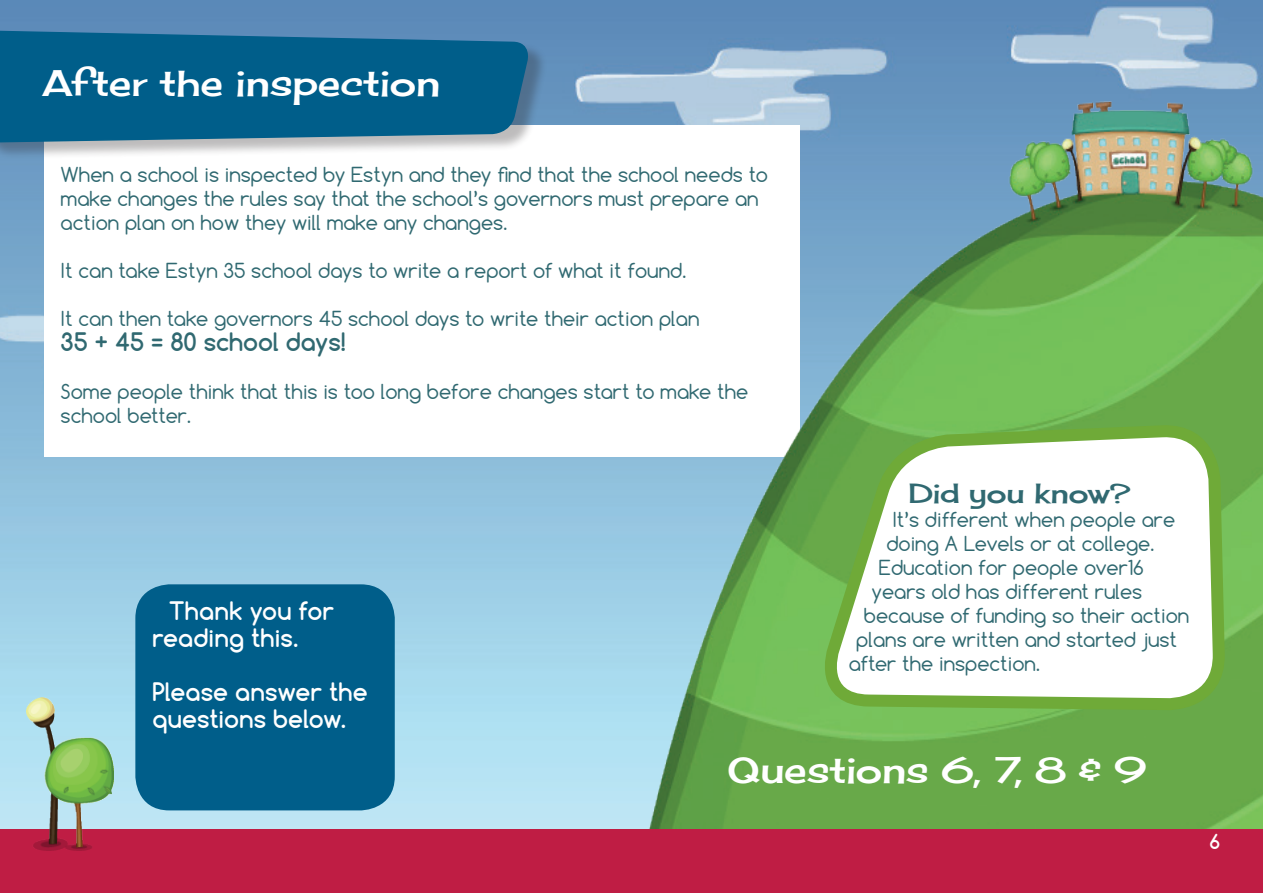
<style>
.page{position:relative;width:1263px;height:893px;background:#fff}
.page>*{position:absolute;margin:0;border:0;box-sizing:border-box;transform-origin:0 0}
.t1{font:36px "Cherry Cream Soda";color:#fff}
.t2{font:27px "Cherry Cream Soda";color:#306971}
.t3{font:700 24px/27px "Comfortaa";letter-spacing:.005em;color:#fff}
.t4{font:700 24px "Comfortaa";color:#306971}
.t5{font:19.5px/24px "Comfortaa";color:#306971}
.t6{font:700 19.5px "Comfortaa";color:#fff}
</style>
<div class="page">
<img style="left:0;top:0;width:576px;height:829px">
<div style="left:44px;top:125px;width:755px;height:332px;background:#fff"></div>
<img style="left:576px;top:0;width:687px;height:829px">
<svg style="left:818px;top:428px;width:408px;height:302px"></svg>
<div style="left:0;top:829px;width:1263px;height:64px;background:#bf1d44"></div>
<div style="left:135px;top:584px;width:260px;height:226px;background:#005e8a;border-radius:34px"></div>
<img style="left:27px;top:697px;width:87px;height:153px">
<div style="left:0;top:32px;width:547px;height:128px;background:#231f20;opacity:.3"></div>
<svg style="left:0;top:30px;width:531px;height:112px;background:#0e648f"></svg>
<h1 class="t1" style="left:42px;top:61px;width:399px">After the inspection</h1>
<p class="t5" style="left:61px;top:162px;width:709px">When a school is inspected by Estyn and they find that the school needs to make changes the rules say that the school’s governors must prepare an action plan on how they will make any changes.</p>
<p class="t5" style="left:61px;top:258px;width:627px">It can take Estyn 35 school days to write a report of what it found.</p>
<p class="t5" style="left:61px;top:306px;width:640px">It can then take governors 45 school days to write their action plan</p>
<p class="t4" style="left:61px;top:327px;width:286px">35 + 45 = 80 school days!</p>
<p class="t5" style="left:61px;top:380px;width:689px">Some people think that this is too long before changes start to make the school better.</p>
<p class="t3" style="left:152px;top:597px;width:183px;text-indent:16px">Thank you for reading this.</p>
<p class="t3" style="left:152px;top:678px;width:217px">Please answer the questions below.</p>
<h2 class="t2" style="left:909px;top:476px;width:223px">Did you know?</h2>
<p class="t5" style="left:892px;top:507px;width:284px">It’s different when people are</p>
<p class="t5" style="left:886px;top:531px;width:269px">doing A Levels or at college.</p>
<p class="t5" style="left:879px;top:555px;width:267px">Education for people over16</p>
<p class="t5" style="left:871px;top:579px;width:273px">years old has different rules</p>
<p class="t5" style="left:864px;top:603px;width:327px">because of funding so their action</p>
<p class="t5" style="left:856px;top:627px;width:322px">plans are written and started just</p>
<p class="t5" style="left:849px;top:651px;width:193px">after the inspection.</p>
<h1 class="t1" style="left:728px;top:747px;width:420px">Questions 6, 7, 8 &amp; 9</h1>
<p class="t6" style="left:1209px;top:829px;width:12px">6</p>
</div>
